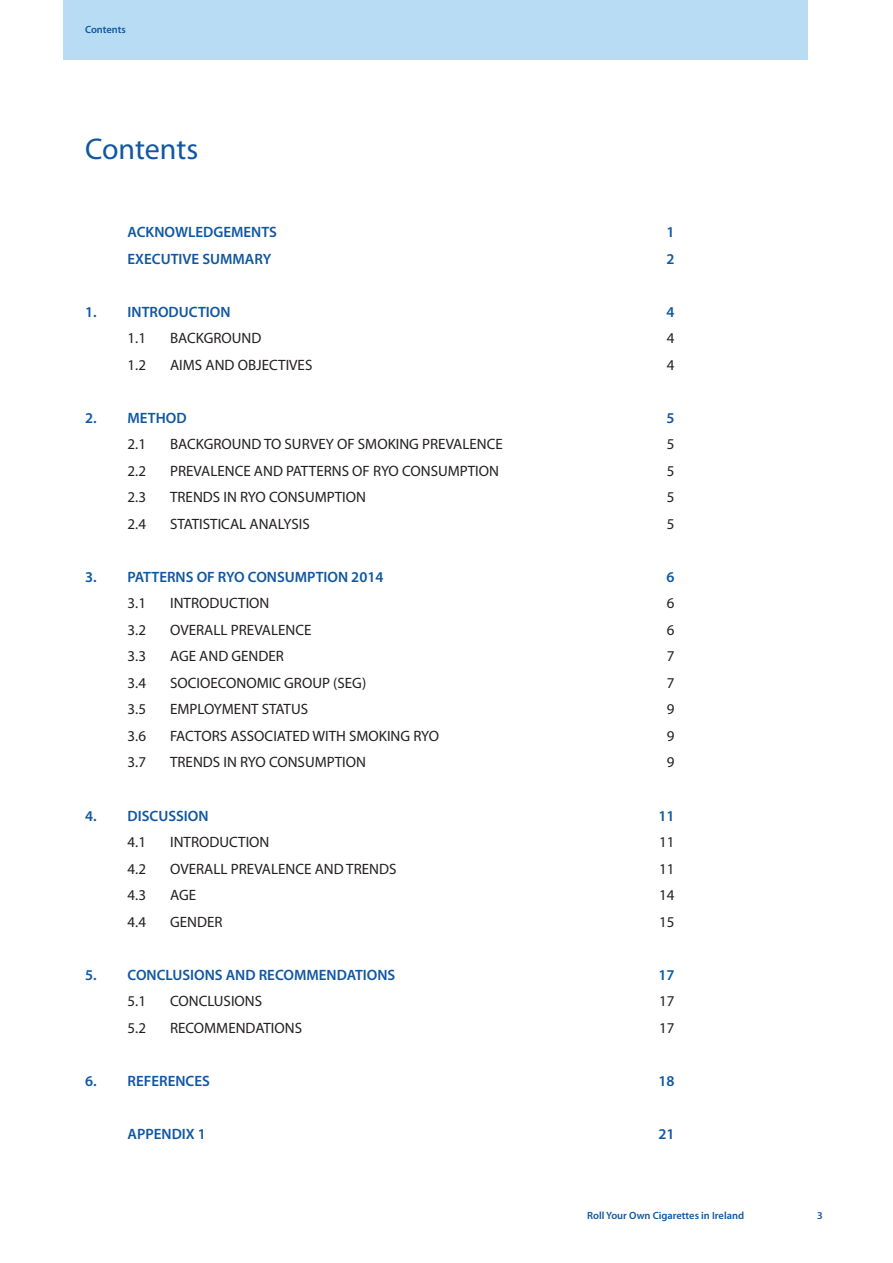
<style>
.page{position:relative;width:893px;height:1263px;background:#fff}
.page>*{position:absolute;margin:0;border:0;box-sizing:border-box;transform-origin:0 0}
.t1{font:30px "Myriad Pro";letter-spacing:-.005em;color:#1057a1}
.t2{font:15px "Myriad Pro";color:#231f20}
.t3{font:600 15px "Myriad Pro";color:#1057a1}
.t4{font:600 10.5px "Myriad Pro";color:#1057a1}
</style>
<div class="page">
<div style="left:64px;top:0;width:744px;height:60px;background:#b7dcf4"></div>
<p class="t4" style="left:85px;top:25px;width:42px">Contents</p>
<h1 class="t1" style="left:85px;top:137px;width:115px">Contents</h1>
<p class="t3" style="left:128px;top:227px;width:151px">ACKNOWLEDGEMENTS</p>
<p class="t3" style="left:666px;top:227px;width:10px">1</p>
<p class="t3" style="left:128px;top:253px;width:145px">EXECUTIVE SUMMARY</p>
<p class="t3" style="left:666px;top:253px;width:10px">2</p>
<p class="t3" style="left:85px;top:306px;width:147px">1. INTRODUCTION</p>
<p class="t3" style="left:666px;top:306px;width:10px">4</p>
<p class="t2" style="left:128px;top:333px;width:20px">1.1</p>
<p class="t2" style="left:170px;top:333px;width:93px">BACKGROUND</p>
<p class="t2" style="left:667px;top:333px;width:9px">4</p>
<p class="t2" style="left:128px;top:359px;width:20px">1.2</p>
<p class="t2" style="left:170px;top:359px;width:144px">AIMS AND OBJECTIVES</p>
<p class="t2" style="left:667px;top:359px;width:9px">4</p>
<p class="t3" style="left:85px;top:412px;width:103px">2. METHOD</p>
<p class="t3" style="left:666px;top:412px;width:10px">5</p>
<p class="t2" style="left:128px;top:439px;width:20px">2.1</p>
<p class="t2" style="left:170px;top:439px;width:334px">BACKGROUND TO SURVEY OF SMOKING PREVALENCE</p>
<p class="t2" style="left:667px;top:439px;width:9px">5</p>
<p class="t2" style="left:128px;top:465px;width:20px">2.2</p>
<p class="t2" style="left:170px;top:465px;width:330px">PREVALENCE AND PATTERNS OF RYO CONSUMPTION</p>
<p class="t2" style="left:667px;top:465px;width:9px">5</p>
<p class="t2" style="left:128px;top:492px;width:20px">2.3</p>
<p class="t2" style="left:170px;top:492px;width:197px">TRENDS IN RYO CONSUMPTION</p>
<p class="t2" style="left:667px;top:492px;width:9px">5</p>
<p class="t2" style="left:128px;top:518px;width:20px">2.4</p>
<p class="t2" style="left:170px;top:518px;width:141px">STATISTICAL ANALYSIS</p>
<p class="t2" style="left:667px;top:518px;width:9px">5</p>
<p class="t3" style="left:85px;top:571px;width:300px">3. PATTERNS OF RYO CONSUMPTION 2014</p>
<p class="t3" style="left:666px;top:571px;width:10px">6</p>
<p class="t2" style="left:128px;top:598px;width:20px">3.1</p>
<p class="t2" style="left:170px;top:598px;width:101px">INTRODUCTION</p>
<p class="t2" style="left:667px;top:598px;width:9px">6</p>
<p class="t2" style="left:128px;top:624px;width:20px">3.2</p>
<p class="t2" style="left:170px;top:624px;width:143px">OVERALL PREVALENCE</p>
<p class="t2" style="left:667px;top:624px;width:9px">6</p>
<p class="t2" style="left:128px;top:651px;width:20px">3.3</p>
<p class="t2" style="left:170px;top:651px;width:115px">AGE AND GENDER</p>
<p class="t2" style="left:667px;top:651px;width:9px">7</p>
<p class="t2" style="left:128px;top:677px;width:20px">3.4</p>
<p class="t2" style="left:170px;top:677px;width:198px">SOCIOECONOMIC GROUP (SEG)</p>
<p class="t2" style="left:667px;top:677px;width:9px">7</p>
<p class="t2" style="left:128px;top:704px;width:20px">3.5</p>
<p class="t2" style="left:170px;top:704px;width:140px">EMPLOYMENT STATUS</p>
<p class="t2" style="left:667px;top:704px;width:9px">9</p>
<p class="t2" style="left:128px;top:730px;width:20px">3.6</p>
<p class="t2" style="left:170px;top:730px;width:271px">FACTORS ASSOCIATED WITH SMOKING RYO</p>
<p class="t2" style="left:667px;top:730px;width:9px">9</p>
<p class="t2" style="left:128px;top:757px;width:20px">3.7</p>
<p class="t2" style="left:170px;top:757px;width:197px">TRENDS IN RYO CONSUMPTION</p>
<p class="t2" style="left:667px;top:757px;width:9px">9</p>
<p class="t3" style="left:85px;top:810px;width:125px">4. DISCUSSION</p>
<p class="t3" style="left:658px;top:810px;width:18px">11</p>
<p class="t2" style="left:128px;top:836px;width:20px">4.1</p>
<p class="t2" style="left:170px;top:836px;width:101px">INTRODUCTION</p>
<p class="t2" style="left:659px;top:836px;width:17px">11</p>
<p class="t2" style="left:128px;top:863px;width:20px">4.2</p>
<p class="t2" style="left:170px;top:863px;width:228px">OVERALL PREVALENCE AND TRENDS</p>
<p class="t2" style="left:659px;top:863px;width:17px">11</p>
<p class="t2" style="left:128px;top:889px;width:20px">4.3</p>
<p class="t2" style="left:170px;top:889px;width:28px">AGE</p>
<p class="t2" style="left:659px;top:889px;width:17px">14</p>
<p class="t2" style="left:128px;top:916px;width:20px">4.4</p>
<p class="t2" style="left:170px;top:916px;width:54px">GENDER</p>
<p class="t2" style="left:659px;top:916px;width:17px">15</p>
<p class="t3" style="left:85px;top:969px;width:312px">5. CONCLUSIONS AND RECOMMENDATIONS</p>
<p class="t3" style="left:658px;top:969px;width:18px">17</p>
<p class="t2" style="left:128px;top:995px;width:20px">5.1</p>
<p class="t2" style="left:170px;top:995px;width:94px">CONCLUSIONS</p>
<p class="t2" style="left:659px;top:995px;width:17px">17</p>
<p class="t2" style="left:128px;top:1022px;width:20px">5.2</p>
<p class="t2" style="left:170px;top:1022px;width:133px">RECOMMENDATIONS</p>
<p class="t2" style="left:659px;top:1022px;width:17px">17</p>
<p class="t3" style="left:85px;top:1075px;width:126px">6. REFERENCES</p>
<p class="t3" style="left:658px;top:1075px;width:18px">18</p>
<p class="t3" style="left:128px;top:1128px;width:80px">APPENDIX 1</p>
<p class="t3" style="left:658px;top:1128px;width:18px">21</p>
<p class="t4" style="left:587px;top:1212px;width:158px">Roll Your Own Cigarettes in Ireland</p>
<p class="t4" style="left:817px;top:1212px;width:7px">3</p>
</div>
